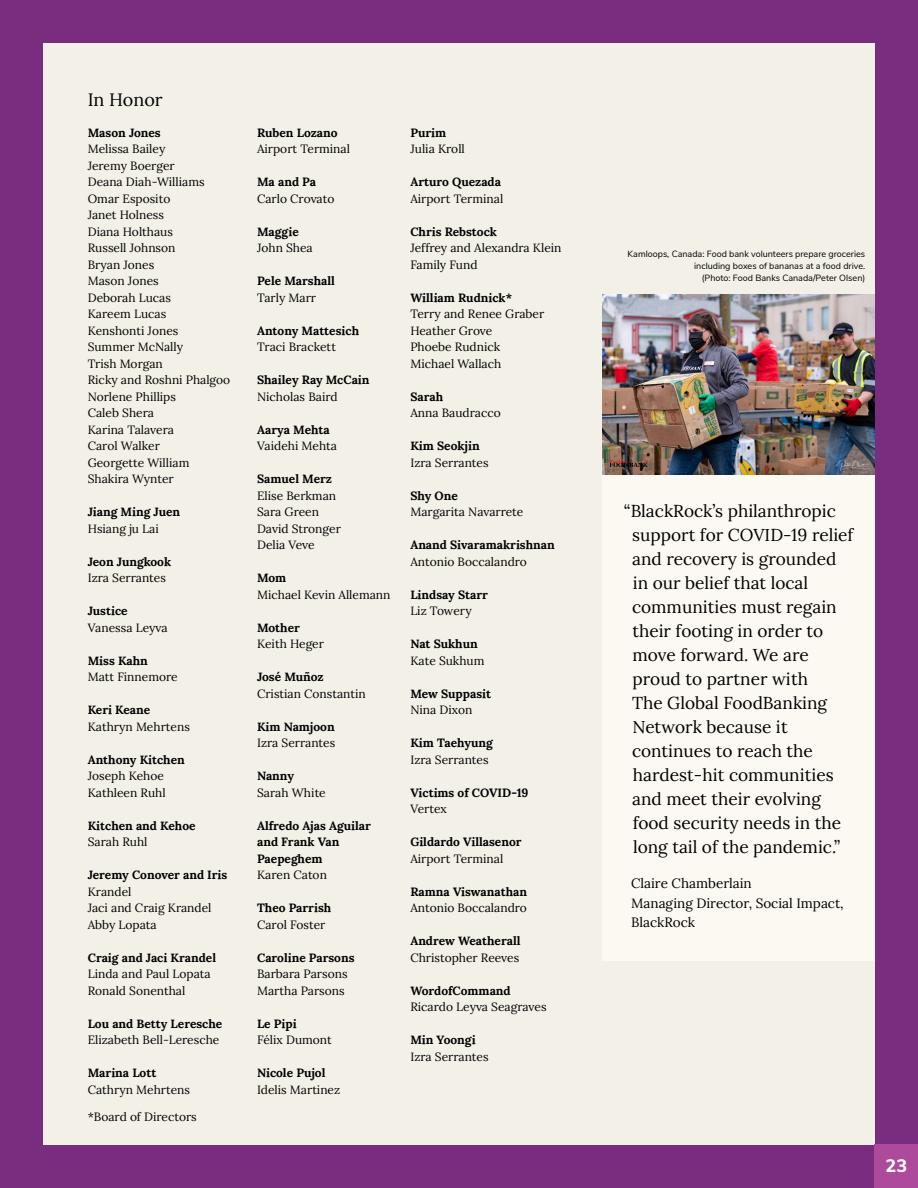
<style>
.page{position:relative;width:918px;height:1188px;background:#792d7e}
.page>*{position:absolute;margin:0;border:0;box-sizing:border-box;transform-origin:0 0}
.t1{font:18px "Lora";color:#000}
.t2{font:800 18px "Nunito Sans";color:#fff}
.t3{font:17.25px/24px "Lora";color:#000}
.t4{font:13.5px/19.5px "Lora";color:#000}
.t5{font:12px/16.5px "Lora";color:#000}
.t6{font:700 12px/16.5px "Lora";color:#000}
.t7{font:9px/12px "Nunito Sans";color:#000;text-align:right}
</style>
<div class="page">
<div style="left:43px;top:43px;width:832px;height:1102px;background:#f2f0e7"></div>
<div style="left:875px;top:1145px;width:43px;height:43px;background:#ae4a9c"></div>
<img style="left:602px;top:294px;width:273px;height:181px">
<div style="left:602px;top:475px;width:273px;height:486px;background:#fbf9f2"></div>
<h1 class="t1" style="left:88px;top:86px;width:76px">In Honor</h1>
<p class="t6" style="left:88px;top:123px;width:75px">Mason Jones</p>
<p class="t5" style="left:88px;top:140px;width:144px">Melissa Bailey<br>Jeremy Boerger<br>Deana Diah-Williams<br>Omar Esposito<br>Janet Holness<br>Diana Holthaus<br>Russell Johnson<br>Bryan Jones<br>Mason Jones<br>Deborah Lucas<br>Kareem Lucas<br>Kenshonti Jones<br>Summer McNally<br>Trish Morgan<br>Ricky and Roshni Phalgoo<br>Norlene Phillips<br>Caleb Shera<br>Karina Talavera<br>Carol Walker<br>Georgette William<br>Shakira Wynter</p>
<p class="t6" style="left:88px;top:502px;width:94px">Jiang Ming Juen</p>
<p class="t5" style="left:88px;top:519px;width:73px">Hsiang ju Lai</p>
<p class="t6" style="left:88px;top:552px;width:85px">Jeon Jungkook</p>
<p class="t5" style="left:88px;top:569px;width:80px">Izra Serrantes</p>
<p class="t6" style="left:88px;top:601px;width:41px">Justice</p>
<p class="t5" style="left:88px;top:618px;width:81px">Vanessa Leyva</p>
<p class="t6" style="left:88px;top:651px;width:62px">Miss Kahn</p>
<p class="t5" style="left:88px;top:668px;width:92px">Matt Finnemore</p>
<p class="t6" style="left:88px;top:700px;width:64px">Keri Keane</p>
<p class="t5" style="left:88px;top:717px;width:104px">Kathryn Mehrtens</p>
<p class="t6" style="left:88px;top:750px;width:99px">Anthony Kitchen</p>
<p class="t5" style="left:88px;top:767px;width:79px">Joseph Kehoe<br>Kathleen Ruhl</p>
<p class="t6" style="left:88px;top:816px;width:109px">Kitchen and Kehoe</p>
<p class="t5" style="left:88px;top:833px;width:61px">Sarah Ruhl</p>
<p class="t6" style="left:88px;top:865px;width:141px">Jeremy Conover and Iris</p>
<p class="t5" style="left:88px;top:882px;width:125px">Krandel<br>Jaci and Craig Krandel<br>Abby Lopata</p>
<p class="t6" style="left:88px;top:948px;width:130px">Craig and Jaci Krandel</p>
<p class="t5" style="left:88px;top:965px;width:124px">Linda and Paul Lopata<br>Ronald Sonenthal</p>
<p class="t6" style="left:88px;top:1014px;width:136px">Lou and Betty Leresche</p>
<p class="t5" style="left:88px;top:1031px;width:133px">Elizabeth Bell-Leresche</p>
<p class="t6" style="left:88px;top:1063px;width:70px">Marina Lott</p>
<p class="t5" style="left:88px;top:1080px;width:104px">Cathryn Mehrtens</p>
<p class="t5" style="left:88px;top:1108px;width:111px">*Board of Directors</p>
<p class="t6" style="left:257px;top:123px;width:82px">Ruben Lozano</p>
<p class="t5" style="left:257px;top:140px;width:94px">Airport Terminal</p>
<p class="t6" style="left:257px;top:172px;width:61px">Ma and Pa</p>
<p class="t5" style="left:257px;top:189px;width:79px">Carlo Crovato</p>
<p class="t6" style="left:257px;top:222px;width:43px">Maggie</p>
<p class="t5" style="left:257px;top:239px;width:57px">John Shea</p>
<p class="t6" style="left:257px;top:271px;width:79px">Pele Marshall</p>
<p class="t5" style="left:257px;top:288px;width:61px">Tarly Marr</p>
<p class="t6" style="left:257px;top:321px;width:104px">Antony Mattesich</p>
<p class="t5" style="left:257px;top:338px;width:80px">Traci Brackett</p>
<p class="t6" style="left:257px;top:370px;width:114px">Shailey Ray McCain</p>
<p class="t5" style="left:257px;top:387px;width:82px">Nicholas Baird</p>
<p class="t6" style="left:257px;top:420px;width:74px">Aarya Mehta</p>
<p class="t5" style="left:257px;top:437px;width:81px">Vaidehi Mehta</p>
<p class="t6" style="left:257px;top:469px;width:76px">Samuel Merz</p>
<p class="t5" style="left:257px;top:486px;width:85px">Elise Berkman<br>Sara Green<br>David Stronger<br>Delia Veve</p>
<p class="t6" style="left:257px;top:568px;width:31px">Mom</p>
<p class="t5" style="left:257px;top:585px;width:135px">Michael Kevin Allemann</p>
<p class="t6" style="left:257px;top:618px;width:44px">Mother</p>
<p class="t5" style="left:257px;top:635px;width:68px">Keith Heger</p>
<p class="t6" style="left:257px;top:667px;width:68px">José Muñoz</p>
<p class="t5" style="left:257px;top:684px;width:110px">Cristian Constantin</p>
<p class="t6" style="left:257px;top:717px;width:79px">Kim Namjoon</p>
<p class="t5" style="left:257px;top:734px;width:80px">Izra Serrantes</p>
<p class="t6" style="left:257px;top:766px;width:38px">Nanny</p>
<p class="t5" style="left:257px;top:783px;width:70px">Sarah White</p>
<p class="t6" style="left:257px;top:816px;width:115px">Alfredo Ajas Aguilar and Frank Van<br>Paepeghem</p>
<p class="t5" style="left:257px;top:866px;width:71px">Karen Caton</p>
<p class="t6" style="left:257px;top:898px;width:76px">Theo Parrish</p>
<p class="t5" style="left:257px;top:915px;width:70px">Carol Foster</p>
<p class="t6" style="left:257px;top:948px;width:99px">Caroline Parsons</p>
<p class="t5" style="left:257px;top:965px;width:92px">Barbara Parsons<br>Martha Parsons</p>
<p class="t6" style="left:257px;top:1014px;width:41px">Le Pipi</p>
<p class="t5" style="left:257px;top:1031px;width:76px">Félix Dumont</p>
<p class="t6" style="left:257px;top:1063px;width:70px">Nicole Pujol</p>
<p class="t5" style="left:257px;top:1080px;width:85px">Idelis Martinez</p>
<p class="t6" style="left:410px;top:123px;width:37px">Purim</p>
<p class="t5" style="left:410px;top:140px;width:56px">Julia Kroll</p>
<p class="t6" style="left:410px;top:172px;width:92px">Arturo Quezada</p>
<p class="t5" style="left:410px;top:189px;width:94px">Airport Terminal</p>
<p class="t6" style="left:410px;top:222px;width:88px">Chris Rebstock</p>
<p class="t5" style="left:410px;top:239px;width:153px">Jeffrey and Alexandra Klein<br>Family Fund</p>
<p class="t6" style="left:410px;top:288px;width:103px">William Rudnick*</p>
<p class="t5" style="left:410px;top:305px;width:135px">Terry and Renee Graber<br>Heather Grove<br>Phoebe Rudnick<br>Michael Wallach</p>
<p class="t6" style="left:410px;top:387px;width:34px">Sarah</p>
<p class="t5" style="left:410px;top:404px;width:92px">Anna Baudracco</p>
<p class="t6" style="left:410px;top:436px;width:71px">Kim Seokjin</p>
<p class="t5" style="left:410px;top:453px;width:80px">Izra Serrantes</p>
<p class="t6" style="left:410px;top:486px;width:49px">Shy One</p>
<p class="t5" style="left:410px;top:503px;width:115px">Margarita Navarrete</p>
<p class="t6" style="left:410px;top:535px;width:146px">Anand Sivaramakrishnan</p>
<p class="t5" style="left:410px;top:552px;width:118px">Antonio Boccalandro</p>
<p class="t6" style="left:410px;top:585px;width:79px">Lindsay Starr</p>
<p class="t5" style="left:410px;top:602px;width:63px">Liz Towery</p>
<p class="t6" style="left:410px;top:634px;width:69px">Nat Sukhun</p>
<p class="t5" style="left:410px;top:651px;width:76px">Kate Sukhum</p>
<p class="t6" style="left:410px;top:684px;width:82px">Mew Suppasit</p>
<p class="t5" style="left:410px;top:701px;width:64px">Nina Dixon</p>
<p class="t6" style="left:410px;top:733px;width:84px">Kim Taehyung</p>
<p class="t5" style="left:410px;top:750px;width:80px">Izra Serrantes</p>
<p class="t6" style="left:410px;top:783px;width:120px">Victims of COVID-19</p>
<p class="t5" style="left:410px;top:800px;width:38px">Vertex</p>
<p class="t6" style="left:410px;top:832px;width:113px">Gildardo Villasenor</p>
<p class="t5" style="left:410px;top:849px;width:94px">Airport Terminal</p>
<p class="t6" style="left:410px;top:882px;width:118px">Ramna Viswanathan</p>
<p class="t5" style="left:410px;top:899px;width:118px">Antonio Boccalandro</p>
<p class="t6" style="left:410px;top:931px;width:112px">Andrew Weatherall</p>
<p class="t5" style="left:410px;top:948px;width:110px">Christopher Reeves</p>
<p class="t6" style="left:410px;top:981px;width:102px">WordofCommand</p>
<p class="t5" style="left:410px;top:998px;width:138px">Ricardo Leyva Seagraves</p>
<p class="t6" style="left:410px;top:1030px;width:67px">Min Yoongi</p>
<p class="t5" style="left:410px;top:1047px;width:80px">Izra Serrantes</p>
<p class="t7" style="left:628px;top:248px;width:239px">Kamloops, Canada: Food bank volunteers prepare groceries including boxes of bananas at a food drive.<br>(Photo: Food Banks Canada/Peter Olsen)</p>
<p class="t3" style="left:632px;top:497px;width:223px;text-indent:-8px">“BlackRock’s philanthropic support for COVID-19 relief and recovery is grounded in our belief that local communities must regain their footing in order to move forward. We are proud to partner with<br>The Global FoodBanking<br>Network because it continues to reach the hardest-hit communities and meet their evolving food security needs in the long tail of the pandemic.”</p>
<p class="t4" style="left:631px;top:873px;width:214px">Claire Chamberlain<br>Managing Director, Social Impact,<br>BlackRock</p>
<h1 class="t2" style="left:886px;top:1153px;width:23px">23</h1>
</div>
